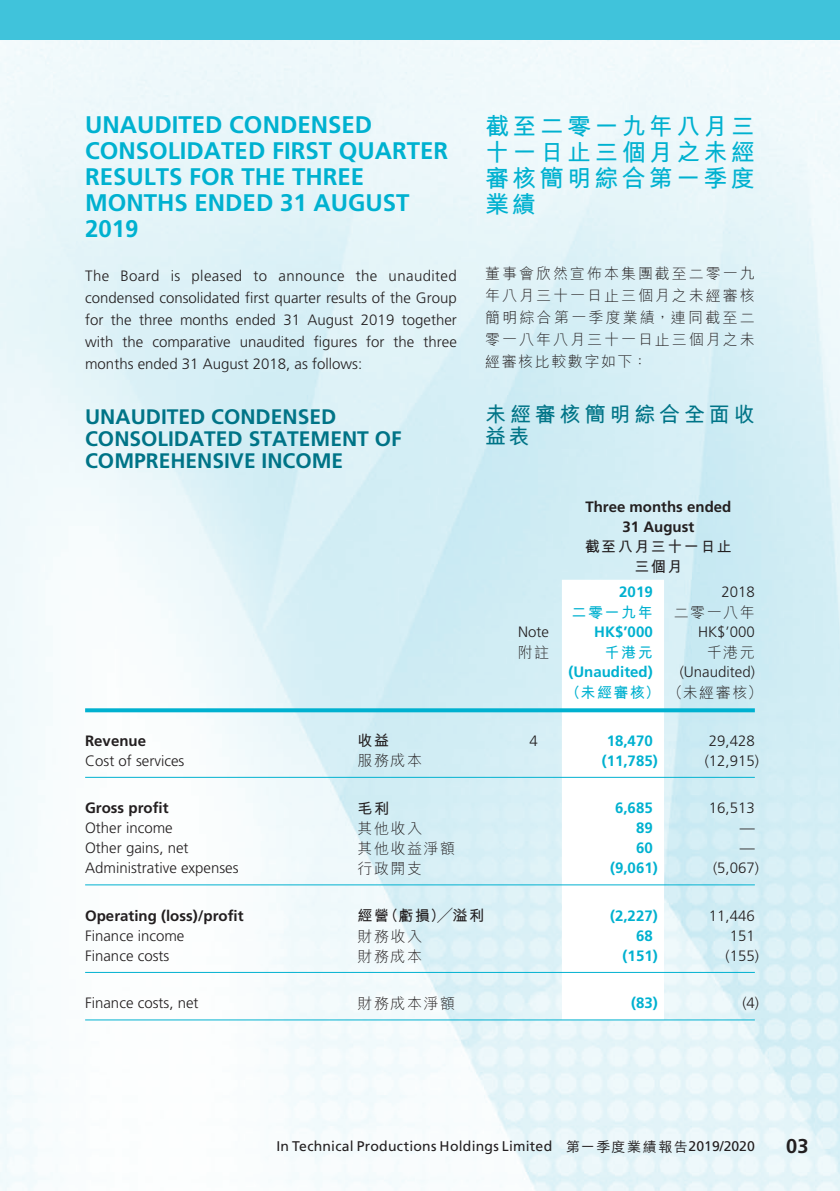
<style>
.page{position:relative;width:840px;height:1191px;background:#fff}
.page>*{position:absolute;margin:0;border:0;box-sizing:border-box;transform-origin:0 0}
.t1{font:700 24px/26px "Frutiger LT Std";color:#00b1d0}
.t2{font:700 24px/26px "M Hei HK";letter-spacing:.135em;color:#00b1d0;text-align:justify}
.t3{font:700 21px/22px "Frutiger LT Std";color:#007487}
.t4{font:700 21px/22px "M Hei HK";letter-spacing:.18em;color:#007487}
.t5{font:700 20px "Frutiger LT Std";color:#231f20}
.t6{font:300 15px/22px "Frutiger LT Std";color:#231f20;text-align:justify}
.t7{font:300 15px/22px "M Hei HK";letter-spacing:.1em;color:#231f20;text-align:justify}
.t8{font:700 15px "Frutiger LT Std";color:#00b1d0}
.t9{font:700 15px/20px "Frutiger LT Std";color:#231f20;text-align:center}
.t10{font:700 15px/20px "M Hei HK";letter-spacing:.1em;color:#231f20;text-align:center}
.t11{font:700 15px "M Hei HK";letter-spacing:.1em;color:#00b1d0}
.t12{font:14px "Frutiger LT Std";letter-spacing:.015em;color:#231f20}
.s1{font-weight:300;color:#231f20}
.s2{font-family:"M Hei HK";font-weight:500}
</style>
<div class="page">
<img style="left:0;top:40px;width:839px;height:1151px">
<div style="left:0;top:0;width:839px;height:40px;background:#40c3db"></div>
<svg style="left:561px;top:580px;width:102px;height:439px"></svg>
<hr style="left:85px;top:777px;width:669px;height:1px;background:#00b1d0">
<hr style="left:85px;top:884px;width:669px;height:1px;background:#00b1d0">
<hr style="left:85px;top:972px;width:669px;height:1px;background:#00b1d0">
<hr style="left:85px;top:1019px;width:669px;height:1px;background:#00b1d0">
<svg style="left:85px;top:708px;width:669px;height:4px;background:#11b6d2"></svg>
<h1 class="t1" style="left:85px;top:114px;width:364px">UNAUDITED CONDENSED<br>CONSOLIDATED FIRST QUARTER<br>RESULTS FOR THE THREE<br>MONTHS ENDED 31 AUGUST<br>2019</h1>
<p class="t6" style="left:85px;top:266px;width:373px">The Board is pleased to announce the unaudited condensed consolidated first quarter results of the Group for the three months ended 31 August 2019 together with the comparative unaudited figures for the three months ended 31 August 2018, as follows:</p>
<h2 class="t3" style="left:85px;top:408px;width:318px">UNAUDITED CONDENSED<br>CONSOLIDATED STATEMENT OF<br>COMPREHENSIVE INCOME</h2>
<h1 class="t2" style="left:485px;top:116px;width:271px">截至二零一九年八月三十一日止三個月之未經審核簡明綜合第一季度業績</h1>
<p class="t7" style="left:485px;top:264px;width:271px">董事會欣然宣佈本集團截至二零一九年八月三十一日止三個月之未經審核簡明綜合第一季度業績，連同截至二零一八年八月三十一日止三個月之未經審核比較數字如下：</p>
<h2 class="t4" style="left:485px;top:406px;width:271px">未經審核簡明綜合全面收益表</h2>
<p class="t9" style="left:585px;top:497px;width:147px">Three months ended<br>31 August</p>
<p class="t10" style="left:584px;top:538px;width:148px">截至八月三十一日止三個月</p>
<p class="t8" style="left:619px;top:586px;width:35px">2019</p>
<p class="t6" style="left:721px;top:582px;width:35px">2018</p>
<p class="t11" style="left:571px;top:606px;width:82px">二零一九年</p>
<p class="t7" style="left:673px;top:603px;width:82px">二零一八年</p>
<p class="t6" style="left:517px;top:622px;width:32px">Note</p>
<p class="t8" style="left:594px;top:626px;width:60px">HK$’000</p>
<p class="t6" style="left:697px;top:622px;width:58px">HK$’000</p>
<p class="t7" style="left:517px;top:643px;width:33px">附註</p>
<p class="t11" style="left:604px;top:646px;width:49px">千港元</p>
<p class="t7" style="left:706px;top:643px;width:49px">千港元</p>
<p class="t8" style="left:568px;top:666px;width:86px">(Unaudited)</p>
<p class="t6" style="left:679px;top:662px;width:77px">(Unaudited)</p>
<p class="t11" style="left:565px;top:686px;width:198px">（未經審核）<span class="s1">（未經審核）</span></p>
<p class="t9" style="left:85px;top:731px;width:62px">Revenue</p>
<p class="t10" style="left:357px;top:733px;width:33px">收益</p>
<p class="t6" style="left:529px;top:730px;width:10px">4</p>
<p class="t8" style="left:606px;top:734px;width:47px">18,470</p>
<p class="t6" style="left:708px;top:730px;width:47px">29,428</p>
<p class="t6" style="left:85px;top:750px;width:101px">Cost of services</p>
<p class="t7" style="left:357px;top:752px;width:66px">服務成本</p>
<p class="t8" style="left:601px;top:754px;width:57px">(11,785)</p>
<p class="t6" style="left:704px;top:750px;width:56px">(12,915)</p>
<p class="t9" style="left:85px;top:799px;width:85px">Gross profit</p>
<p class="t10" style="left:357px;top:800px;width:33px">毛利</p>
<p class="t8" style="left:614px;top:802px;width:39px">6,685</p>
<p class="t6" style="left:708px;top:798px;width:47px">16,513</p>
<p class="t6" style="left:85px;top:818px;width:89px">Other income</p>
<p class="t7" style="left:357px;top:819px;width:66px">其他收入</p>
<p class="t8" style="left:635px;top:822px;width:18px">89</p>
<p class="t6" style="left:739px;top:818px;width:16px">—</p>
<p class="t6" style="left:85px;top:838px;width:105px">Other gains, net</p>
<p class="t7" style="left:357px;top:839px;width:99px">其他收益淨額</p>
<p class="t8" style="left:635px;top:842px;width:18px">60</p>
<p class="t6" style="left:739px;top:838px;width:16px">—</p>
<p class="t6" style="left:85px;top:858px;width:155px">Administrative expenses</p>
<p class="t7" style="left:357px;top:859px;width:66px">行政開支</p>
<p class="t8" style="left:609px;top:862px;width:49px">(9,061)</p>
<p class="t6" style="left:712px;top:858px;width:47px">(5,067)</p>
<p class="t9" style="left:85px;top:906px;width:160px">Operating (loss)/profit</p>
<p class="t10" style="left:357px;top:908px;width:128px">經營（虧損）╱溢利</p>
<p class="t8" style="left:609px;top:909px;width:49px">(2,227)</p>
<p class="t6" style="left:708px;top:905px;width:47px">11,446</p>
<p class="t6" style="left:85px;top:925px;width:101px">Finance income</p>
<p class="t7" style="left:357px;top:927px;width:66px">財務收入</p>
<p class="t8" style="left:635px;top:929px;width:18px">68</p>
<p class="t6" style="left:729px;top:925px;width:27px">151</p>
<p class="t6" style="left:85px;top:945px;width:86px">Finance costs</p>
<p class="t7" style="left:357px;top:947px;width:66px">財務成本</p>
<p class="t8" style="left:622px;top:949px;width:37px">(151)</p>
<p class="t6" style="left:725px;top:945px;width:35px">(155)</p>
<p class="t6" style="left:85px;top:993px;width:115px">Finance costs, net</p>
<p class="t7" style="left:357px;top:994px;width:99px">財務成本淨額</p>
<p class="t8" style="left:630px;top:997px;width:28px">(83)</p>
<p class="t6" style="left:742px;top:993px;width:18px">(4)</p>
<p class="t12" style="left:276px;top:1140px;width:479px">In Technical Productions Holdings Limited <span class="s2">第一季度業績報告</span>2019/2020</p>
<h3 class="t5" style="left:785px;top:1138px;width:24px">03</h3>
</div>
